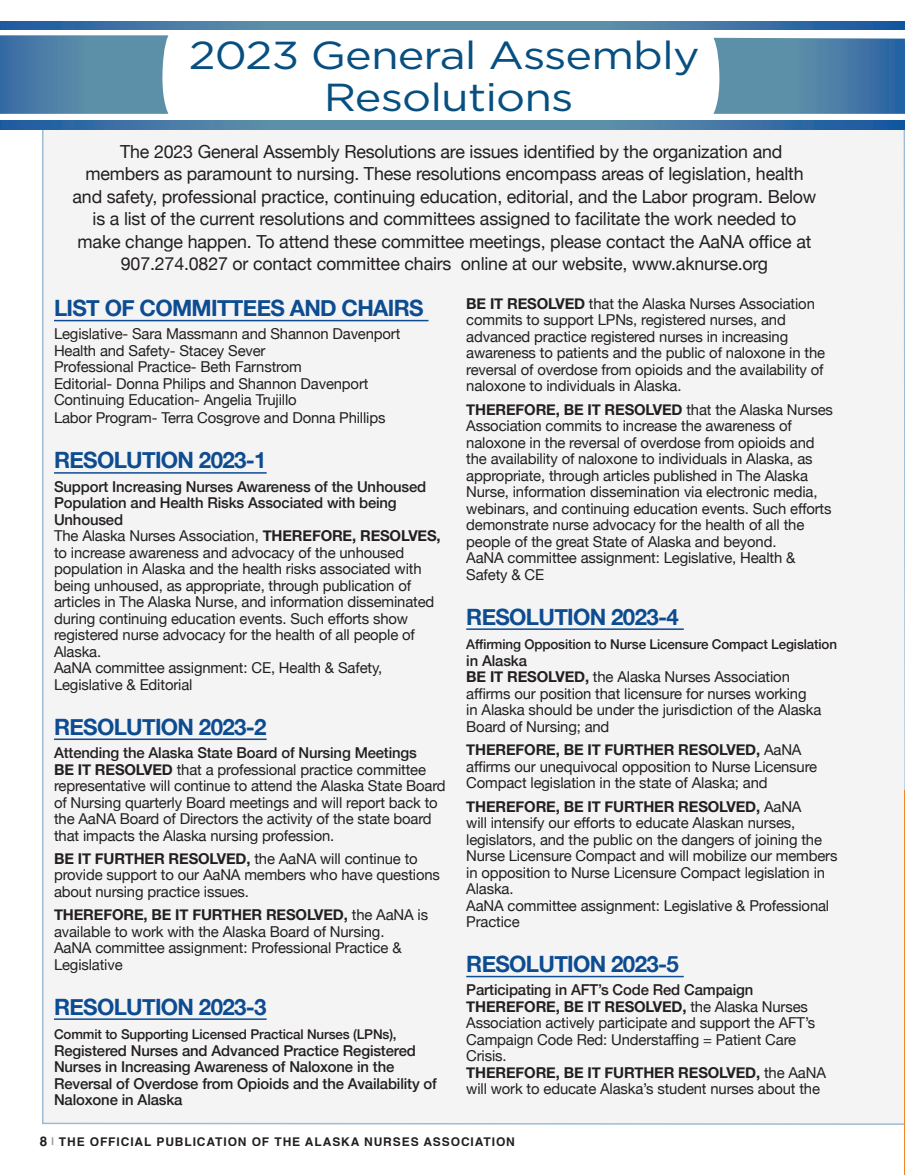
<style>
.page{position:relative;width:905px;height:1175px;background:#fff}
.page>*{position:absolute;margin:0;border:0;box-sizing:border-box;transform-origin:0 0}
.italic{font:39px/42px "Gotham";letter-spacing:-.02em;color:#074f80;text-align:center;scale:1.15 1}
.italic-2{font:700 22.5px "Helvetica Neue";letter-spacing:-.03em;color:#0d4c91}
.italic-3{font:18px "Helvetica Neue";letter-spacing:-.01em;color:#231f20}
.italic-4{font:15px/16.5px "Helvetica Neue";letter-spacing:-.01em;color:#231f20}
.italic-5{font:500 15px/16.5px "Helvetica Neue";letter-spacing:-.01em;color:#231f20}
.italic-6{font:500 13.5px "Helvetica Neue";letter-spacing:-.01em;color:#231f20}
.t1{font:700 12px "Helvetica";letter-spacing:.075em;color:#231f20}
.s1{font-weight:700}
.s2{font-size:13.5px}
.s3{font-size:10.5px;color:#95979a}
</style>
<div class="page">
<div style="left:41px;top:129px;width:863px;height:996px;background:#f4f4f5"></div>
<hr style="left:904px;top:790px;width:1px;height:384px;background:#f28529">
<hr style="left:54px;top:320px;width:374px;height:1px;background:#0d4c91">
<hr style="left:54px;top:472px;width:213px;height:1px;background:#0d4c91">
<hr style="left:54px;top:738px;width:213px;height:2px;background:#0d4c91">
<hr style="left:54px;top:1018px;width:213px;height:1px;background:#0d4c91">
<svg style="left:0;top:35px;width:168px;height:79px;background:#5687a9"></svg>
<svg style="left:0;top:22px;width:437px;height:8px;background:#497ea6"></svg>
<svg style="left:437px;top:22px;width:467px;height:8px;background:#467ba5"></svg>
<svg style="left:0;top:121px;width:437px;height:8px;background:#497ea6"></svg>
<svg style="left:437px;top:121px;width:467px;height:8px;background:#467ca5"></svg>
<svg style="left:713px;top:38px;width:191px;height:76px;background:#5385a9"></svg>
<hr style="left:466px;top:628px;width:217px;height:2px;background:#0d4c91">
<hr style="left:466px;top:975px;width:217px;height:2px;background:#0d4c91">
<p class="italic" style="left:189px;top:33px;width:446px">2023 General Assembly<br>Resolutions</p>
<p class="italic-3" style="left:120px;top:138px;width:664px">The 2023 General Assembly Resolutions are issues identified by the organization and</p>
<p class="italic-3" style="left:85px;top:161px;width:719px">members as paramount to nursing. These resolutions encompass areas of legislation, health</p>
<p class="italic-3" style="left:73px;top:183px;width:745px">and safety, professional practice, continuing education, editorial, and the Labor program. Below</p>
<p class="italic-3" style="left:93px;top:206px;width:705px">is a list of the current resolutions and committees assigned to facilitate the work needed to</p>
<p class="italic-3" style="left:78px;top:228px;width:735px">make change happen. To attend these committee meetings, please contact the AaNA office at</p>
<p class="italic-3" style="left:121px;top:251px;width:648px">907.274.0827 or contact committee chairs online at our website, www.aknurse.org</p>
<p class="italic-4" style="left:466px;top:296px;width:360px"><span class="s1">BE IT RESOLVED</span> that the Alaska Nurses Association commits to support LPNs, registered nurses, and advanced practice registered nurses in increasing awareness to patients and the public of naloxone in the reversal of overdose from opioids and the availability of naloxone to individuals in Alaska.</p>
<p class="italic-4" style="left:466px;top:402px;width:368px"><span class="s1">THEREFORE, BE IT RESOLVED</span> that the Alaska Nurses Association commits to increase the awareness of naloxone in the reversal of overdose from opioids and the availability of naloxone to individuals in Alaska, as appropriate, through articles published in The Alaska Nurse, information dissemination via electronic media, webinars, and continuing education events. Such efforts demonstrate nurse advocacy for the health of all the people of the great State of Alaska and beyond.</p>
<p class="italic-4" style="left:466px;top:550px;width:331px">AaNA committee assignment: Legislative, Health &amp;<br>Safety &amp; CE</p>
<p class="italic-2" style="left:466px;top:599px;width:214px">RESOLUTION 2023-4</p>
<p class="italic-6" style="left:466px;top:633px;width:372px">Affirming Opposition to Nurse Licensure Compact Legislation</p>
<p class="italic-5" style="left:466px;top:651px;width:62px">in Alaska</p>
<p class="italic-4" style="left:466px;top:669px;width:356px"><span class="s1">BE IT RESOLVED,</span> the Alaska Nurses Association affirms our position that licensure for nurses working in Alaska should be under the jurisdiction of the Alaska Board of Nursing; and</p>
<p class="italic-4" style="left:466px;top:742px;width:352px"><span class="s1">THEREFORE, BE IT FURTHER RESOLVED,</span> AaNA affirms our unequivocal opposition to Nurse Licensure<br>Compact legislation in the state of Alaska; and</p>
<p class="italic-4" style="left:466px;top:798px;width:372px"><span class="s1">THEREFORE, BE IT FURTHER RESOLVED,</span> AaNA<br>will intensify our efforts to educate Alaskan nurses, legislators, and the public on the dangers of joining the Nurse Licensure Compact and will mobilize our members in opposition to Nurse Licensure Compact legislation in Alaska.</p>
<p class="italic-4" style="left:466px;top:897px;width:364px">AaNA committee assignment: Legislative &amp; Professional<br>Practice</p>
<p class="italic-2" style="left:466px;top:946px;width:214px">RESOLUTION 2023-5</p>
<p class="italic-5" style="left:466px;top:980px;width:288px">Participating in AFT’s Code Red Campaign</p>
<p class="italic-4" style="left:466px;top:999px;width:350px"><span class="s1">THEREFORE, BE IT RESOLVED,</span> the Alaska Nurses Association actively participate and support the AFT’s Campaign Code Red: Understaffing = Patient Care Crisis.</p>
<p class="italic-4" style="left:466px;top:1065px;width:361px"><span class="s1">THEREFORE, BE IT FURTHER RESOLVED,</span> the AaNA will work to educate Alaska’s student nurses about the</p>
<p class="italic-2" style="left:54px;top:290px;width:371px">LIST OF COMMITTEES AND CHAIRS</p>
<p class="italic-4" style="left:54px;top:326px;width:348px">Legislative- Sara Massmann and Shannon Davenport</p>
<p class="italic-4" style="left:54px;top:343px;width:213px">Health and Safety- Stacey Sever</p>
<p class="italic-4" style="left:54px;top:359px;width:249px">Professional Practice- Beth Farnstrom</p>
<p class="italic-4" style="left:54px;top:376px;width:316px">Editorial- Donna Philips and Shannon Davenport</p>
<p class="italic-4" style="left:54px;top:392px;width:244px">Continuing Education- Angelia Trujillo</p>
<p class="italic-4" style="left:54px;top:410px;width:333px">Labor Program- Terra Cosgrove and Donna Phillips</p>
<p class="italic-2" style="left:54px;top:443px;width:214px">RESOLUTION 2023-1</p>
<p class="italic-5" style="left:54px;top:477px;width:373px">Support Increasing Nurses Awareness of the Unhoused<br>Population and Health Risks Associated with being<br>Unhoused</p>
<p class="italic-4" style="left:54px;top:528px;width:388px">The Alaska Nurses Association, <span class="s1">THEREFORE, RESOLVES, </span>to increase awareness and advocacy of the unhoused population in Alaska and the health risks associated with being unhoused, as appropriate, through publication of articles in The Alaska Nurse, and information disseminated during continuing education events. Such efforts show registered nurse advocacy for the health of all people of Alaska.</p>
<p class="italic-4" style="left:54px;top:660px;width:330px">AaNA committee assignment: CE, Health &amp; Safety,<br>Legislative &amp; Editorial</p>
<p class="italic-2" style="left:54px;top:709px;width:214px">RESOLUTION 2023-2</p>
<p class="italic-5" style="left:54px;top:743px;width:364px">Attending the Alaska State Board of Nursing Meetings</p>
<p class="italic-4" style="left:54px;top:761px;width:393px"><span class="s1">BE IT RESOLVED</span> that a professional practice committee representative will continue to attend the Alaska State Board of Nursing quarterly Board meetings and will report back to the AaNA Board of Directors the activity of the state board that impacts the Alaska nursing profession.</p>
<p class="italic-4" style="left:54px;top:851px;width:387px"><span class="s1">BE IT FURTHER RESOLVED,</span> the AaNA will continue to provide support to our AaNA members who have questions about nursing practice issues.</p>
<p class="italic-4" style="left:54px;top:907px;width:375px"><span class="s1">THEREFORE, BE IT FURTHER RESOLVED,</span> the AaNA is available to work with the Alaska Board of Nursing.</p>
<p class="italic-4" style="left:54px;top:940px;width:349px">AaNA committee assignment: Professional Practice &amp;<br>Legislative</p>
<p class="italic-2" style="left:54px;top:989px;width:214px">RESOLUTION 2023-3</p>
<p class="italic-6" style="left:54px;top:1023px;width:344px">Commit to Supporting Licensed Practical Nurses (LPNs),</p>
<p class="italic-5" style="left:54px;top:1041px;width:384px">Registered Nurses and Advanced Practice Registered Nurses in Increasing Awareness of Naloxone in the Reversal of Overdose from Opioids and the Availability of Naloxone in Alaska</p>
<p class="t1" style="left:40px;top:1134px;width:476px"><span class="s2">8</span> <span class="s3">|</span> THE OFFICIAL PUBLICATION OF THE ALASKA NURSES ASSOCIATION</p>
</div>
